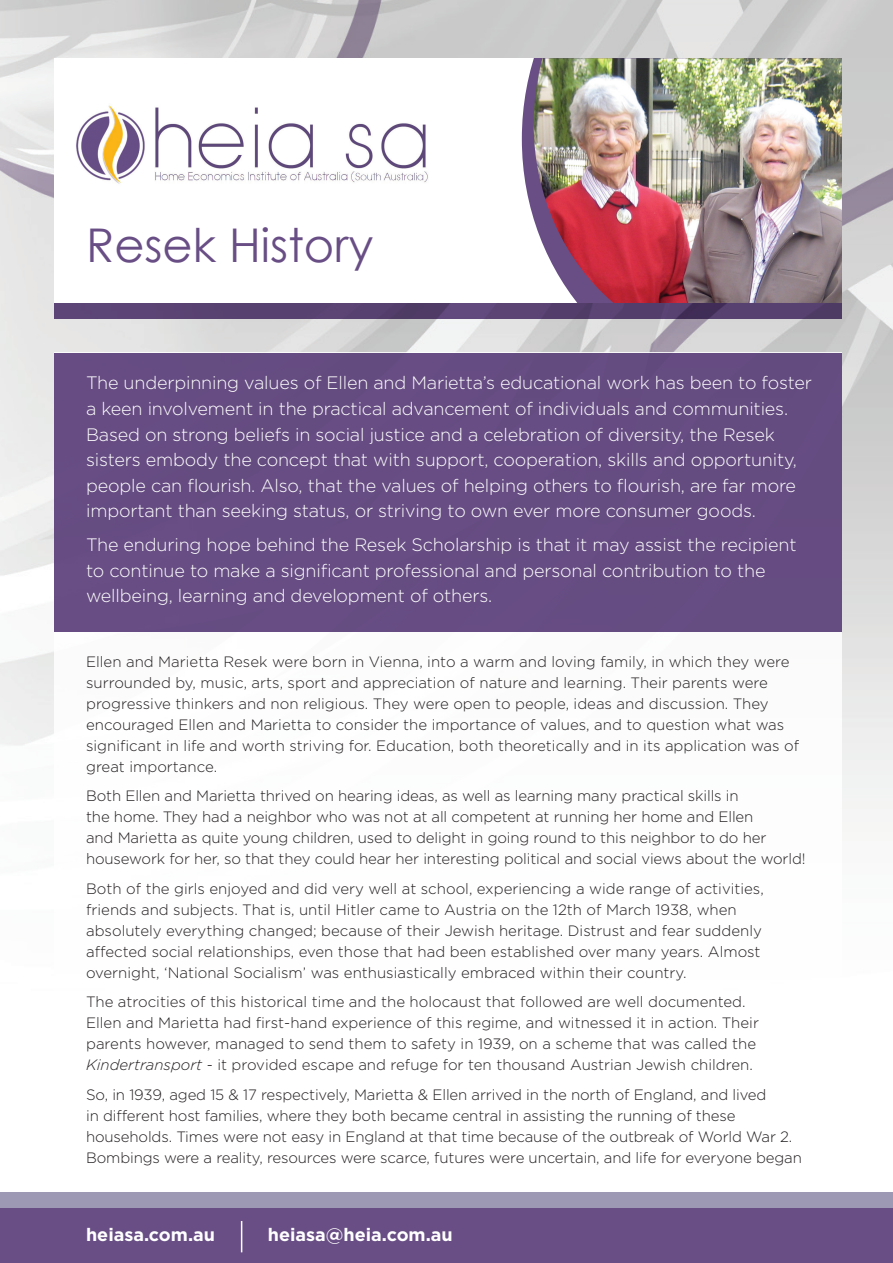
<style>
.page{position:relative;width:893px;height:1263px;background:#fff}
.page>*{position:absolute;margin:0;border:0;box-sizing:border-box;transform-origin:0 0}
.t1{font:46.5px "Century Gothic";color:#684e85}
.t2{font:300 18px/25.5px "Gotham";letter-spacing:-.01em;color:#fff}
.t3{font:700 18px "Gotham";color:#fff}
.t4{font:300 15px/21px "Gotham";color:#231f20}
.s1{font-style:italic}
</style>
<div class="page">
<img style="left:0;top:0;width:893px;height:810px">
<div style="left:54px;top:58px;width:788px;height:245px;background:#fff"></div>
<svg style="left:522px;top:58px;width:12px;height:162px;fill:#684e85"></svg>
<img style="left:534px;top:58px;width:308px;height:245px">
<svg style="left:54px;top:303px;width:788px;height:16px;background:#56406f"></svg>
<div style="left:54px;top:353px;width:788px;height:856px;background:#fff"></div>
<div style="left:54px;top:353px;width:788px;height:278px;background:#684e85"></div>
<div style="left:0;top:1208px;width:893px;height:55px;background:#684e85"></div>
<div style="left:0;top:1192px;width:893px;height:16px;background:#9d99b5"></div>
<img style="left:76px;top:105px;width:352px;height:79px">
<hr style="left:241px;top:1221px;width:1px;height:31px;background:#fff">
<h1 class="t1" style="left:86px;top:213px;width:289px">Resek History</h1>
<p class="t2" style="left:86px;top:370px;width:727px">The underpinning values of Ellen and Marietta’s educational work has been to foster a keen involvement in the practical advancement of individuals and communities.<br>Based on strong beliefs in social justice and a celebration of diversity, the Resek sisters embody the concept that with support, cooperation, skills and opportunity, people can flourish. Also, that the values of helping others to flourish, are far more important than seeking status, or striving to own ever more consumer goods.</p>
<p class="t2" style="left:86px;top:531px;width:712px">The enduring hope behind the Resek Scholarship is that it may assist the recipient to continue to make a significant professional and personal contribution to the wellbeing, learning and development of others.</p>
<p class="t4" style="left:86px;top:650px;width:715px">Ellen and Marietta Resek were born in Vienna, into a warm and loving family, in which they were surrounded by, music, arts, sport and appreciation of nature and learning. Their parents were progressive thinkers and non religious. They were open to people, ideas and discussion. They encouraged Ellen and Marietta to consider the importance of values, and to question what was significant in life and worth striving for. Education, both theoretically and in its application was of great importance.</p>
<p class="t4" style="left:86px;top:785px;width:721px">Both Ellen and Marietta thrived on hearing ideas, as well as learning many practical skills in<br>the home. They had a neighbor who was not at all competent at running her home and Ellen<br>and Marietta as quite young children, used to delight in going round to this neighbor to do her housework for her, so that they could hear her interesting political and social views about the world!</p>
<p class="t4" style="left:86px;top:877px;width:679px">Both of the girls enjoyed and did very well at school, experiencing a wide range of activities, friends and subjects. That is, until Hitler came to Austria on the 12th of March 1938, when absolutely everything changed; because of their Jewish heritage. Distrust and fear suddenly affected social relationships, even those that had been established over many years. Almost overnight, ‘National Socialism’ was enthusiastically embraced within their country.</p>
<p class="t4" style="left:86px;top:991px;width:674px">The atrocities of this historical time and the holocaust that followed are well documented.<br>Ellen and Marietta had first-hand experience of this regime, and witnessed it in action. Their parents however, managed to send them to safety in 1939, on a scheme that was called the <span class="s1">Kindertransport</span> - it provided escape and refuge for ten thousand Austrian Jewish children.</p>
<p class="t4" style="left:86px;top:1083px;width:717px">So, in 1939, aged 15 &amp; 17 respectively, Marietta &amp; Ellen arrived in the north of England, and lived<br>in different host families, where they both became central in assisting the running of these households. Times were not easy in England at that time because of the outbreak of World War 2.<br>Bombings were a reality, resources were scarce, futures were uncertain, and life for everyone began</p>
<p class="t3" style="left:86px;top:1223px;width:130px">heiasa.com.au</p>
<p class="t3" style="left:268px;top:1223px;width:186px">heiasa@heia.com.au</p>
</div>
